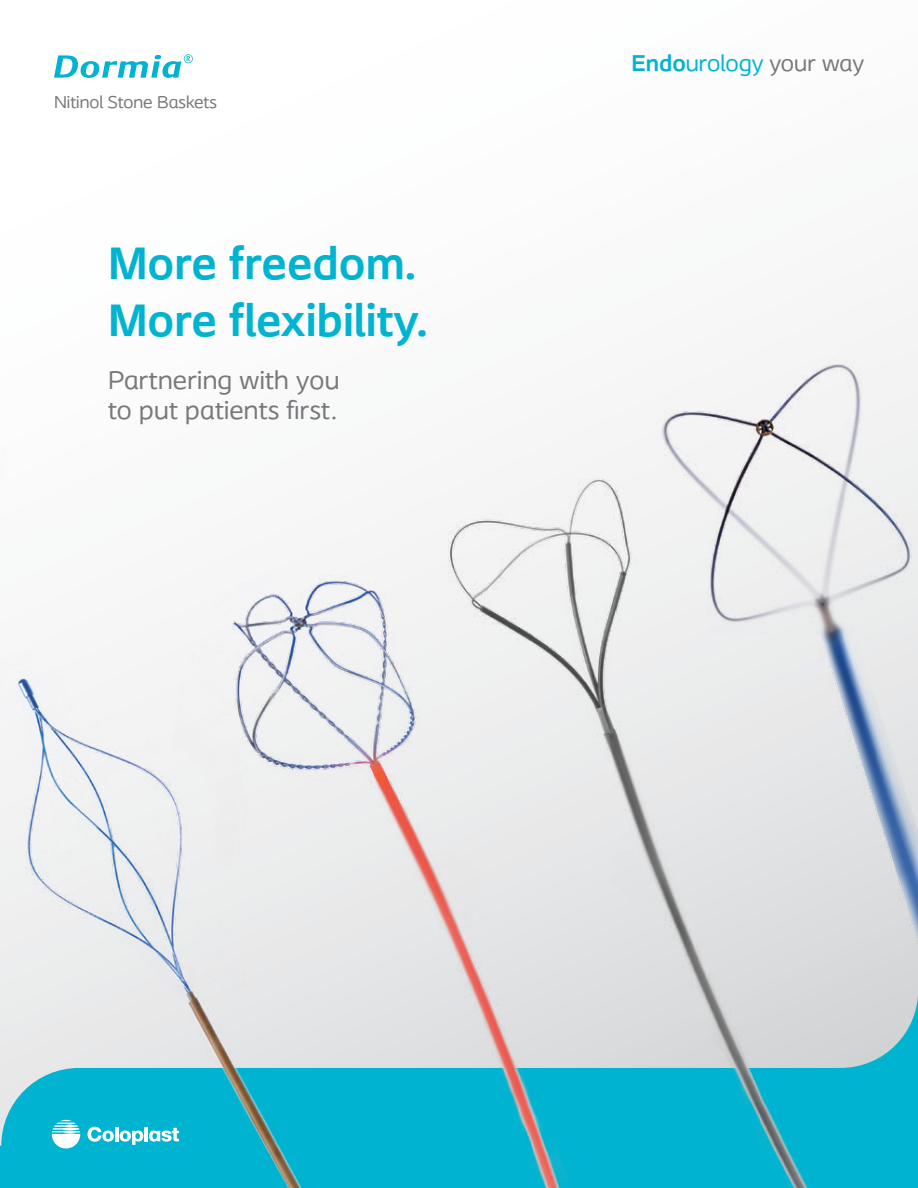
<style>
.page{position:relative;width:918px;height:1188px;background:#fff}
.page>*{position:absolute;margin:0;border:0;box-sizing:border-box;transform-origin:0 0}
.t1{font:700 47.7px/57px "Coloplast";color:#00b4d1}
.t2{font:27px/30px "Coloplast";letter-spacing:.01em;color:#77787b}
.t3{font:24px "Coloplast";color:#00b4d1}
.t4{font:18px "Coloplast";color:#77787b}
.s1{font-weight:700}
.s2{color:#77787b}
</style>
<div class="page">
<svg style="left:54px;top:54px;width:139px;height:24px"></svg>
<img style="left:0;top:352px;width:918px;height:836px">
<p class="t4" style="left:54px;top:91px;width:165px">Nitinol Stone Baskets</p>
<h1 class="t1" style="left:108px;top:234px;width:322px">More freedom.<br>More flexibility.</h1>
<p class="t2" style="left:108px;top:365px;width:233px">Partnering with you to put patients first.</p>
<p class="t3" style="left:632px;top:49px;width:234px"><span class="s1">Endo</span>urology <span class="s2">your way</span></p>
</div>
